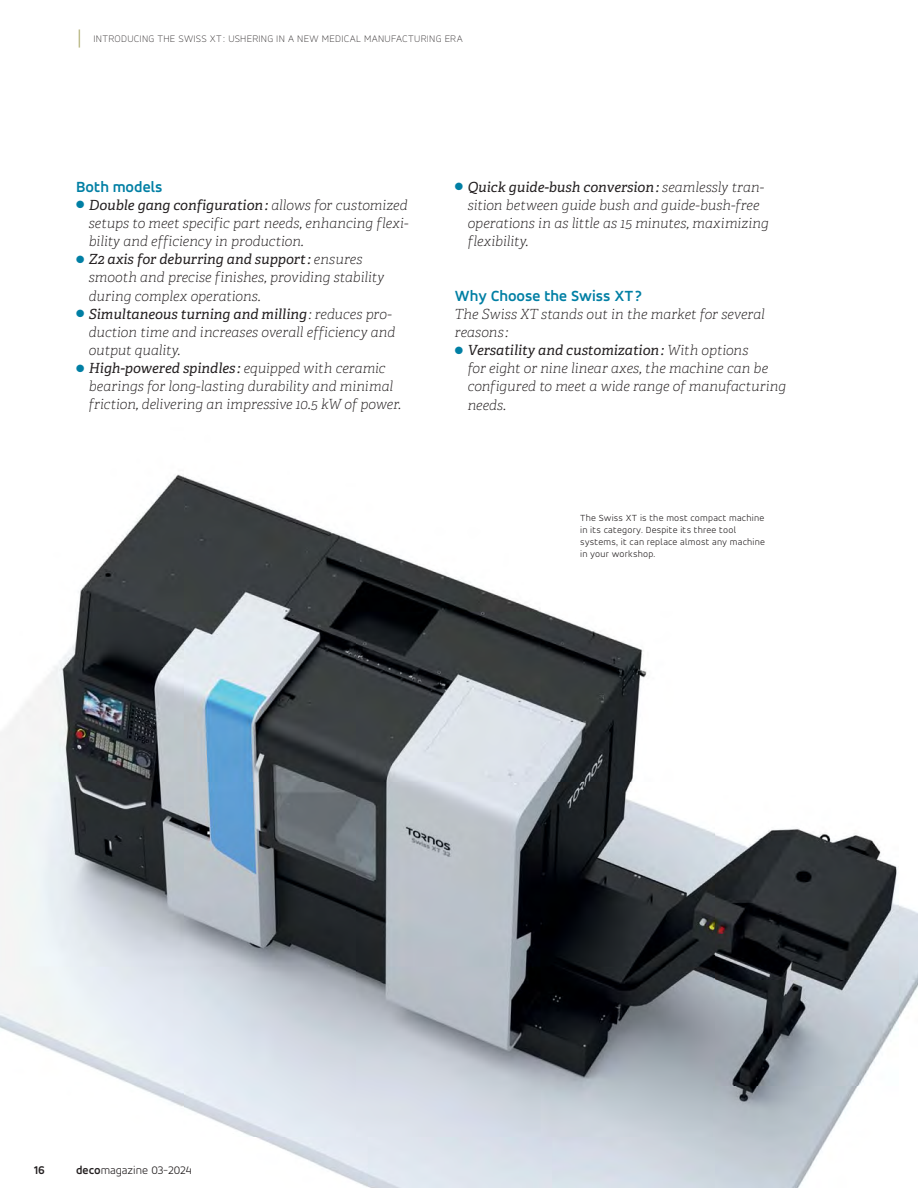
<style>
.page{position:relative;width:918px;height:1188px;background:#fff}
.page>*{position:absolute;margin:0;border:0;box-sizing:border-box;transform-origin:0 0}
.t1{font:300 21px "DIN Pro";color:#aaa869}
.t2{font:700 15.75px "Tornos Accord Alt";color:#007fa4}
.t3{font:italic 100 13.95px/18.1px "Adelle";color:#231f20}
.t4{font:italic 13.95px "Tornos Adelle";color:#231f20}
.t5{font:300 12px "Tornos Accord Alt";color:#231f20}
.t6{font:700 12px "Tornos Accord Alt";color:#231f20}
.t7{font:100 10.5px "Tornos Accord Alt";letter-spacing:.025em;color:#231f20}
.t8{font:300 9.75px/12px "Tornos Accord Alt";letter-spacing:.025em;color:#231f20}
.s1{font-family:"Adelle";font-weight:100}
.s2{font-weight:700}
</style>
<div class="page">
<img style="left:0;top:474px;width:918px;height:714px">
<svg style="left:34px;top:1166px;width:10px;height:8px"></svg>
<img style="left:77px;top:1166px;width:23px;height:8px">
<img style="left:102px;top:1166px;width:45px;height:11px">
<img style="left:148px;top:1166px;width:43px;height:8px">
<h1 class="t1" style="left:76px;top:27px;width:8px">|</h1>
<p class="t7" style="left:94px;top:35px;width:371px">INTRODUCING THE SWISS XT: USHERING IN A NEW MEDICAL MANUFACTURING ERA</p>
<p class="t2" style="left:76px;top:179px;width:88px">Both models</p>
<p class="t4" style="left:89px;top:198px;width:320px">Double gang configuration : <span class="s1">allows for customized</span></p>
<p class="t3" style="left:89px;top:215px;width:321px">setups to meet specific part needs, enhancing flexi&shy;bility and efficiency in production.</p>
<p class="t4" style="left:89px;top:253px;width:275px">Z2 axis for deburring and support : <span class="s1">ensures</span></p>
<p class="t3" style="left:89px;top:270px;width:297px">smooth and precise finishes, providing stability during complex operations.</p>
<p class="t4" style="left:89px;top:307px;width:305px">Simultaneous turning and milling<span class="s1">: reduces pro-</span></p>
<p class="t3" style="left:89px;top:324px;width:308px">duction time and increases overall efficiency and output quality.</p>
<p class="t4" style="left:89px;top:362px;width:298px">High-powered spindles : <span class="s1">equipped with ceramic</span></p>
<p class="t3" style="left:89px;top:379px;width:314px">bearings for long-lasting durability and minimal friction, delivering an impressive 10.5 kW of power.</p>
<p class="t4" style="left:468px;top:180px;width:298px">Quick guide-bush conversion : <span class="s1">seamlessly tran-</span></p>
<p class="t3" style="left:468px;top:197px;width:303px">sition between guide bush and guide-bush-free operations in as little as 15 minutes, maximizing flexibility.</p>
<p class="t2" style="left:455px;top:288px;width:189px">Why Choose the Swiss XT ?</p>
<p class="t3" style="left:455px;top:306px;width:311px">The Swiss XT stands out in the market for several reasons :</p>
<p class="t4" style="left:468px;top:343px;width:282px">Versatility and customization : <span class="s1">With options</span></p>
<p class="t3" style="left:468px;top:361px;width:320px">for eight or nine linear axes, the machine can be configured to meet a wide range of manufacturing needs.</p>
<p class="t8" style="left:580px;top:513px;width:186px">The Swiss XT is the most compact machine in its category. Despite its three tool systems, it can replace almost any machine in your workshop.</p>
<p class="t6" style="left:34px;top:1165px;width:12px">16</p>
<p class="t5" style="left:76px;top:1166px;width:117px"><span class="s2">deco</span>magazine 03-2024</p>
</div>
